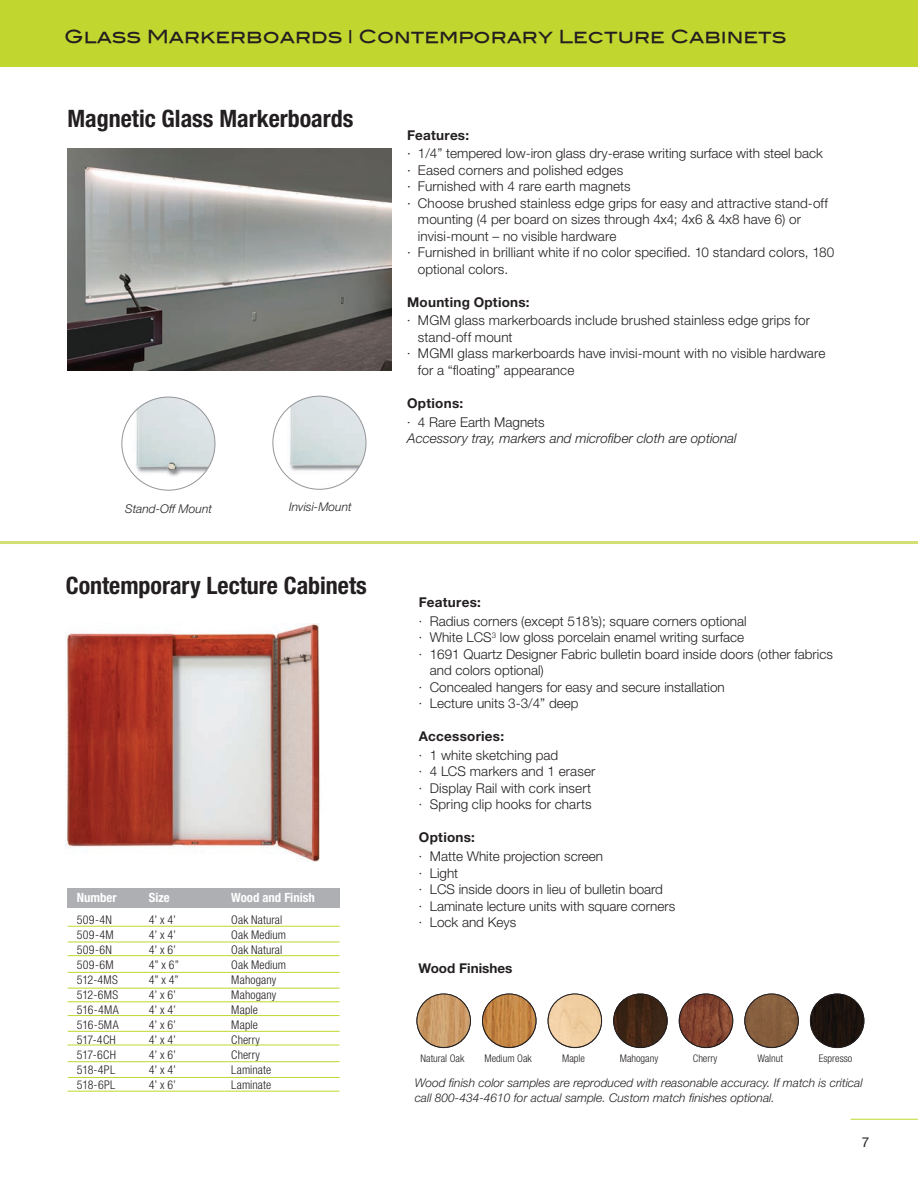
<style>
.page{position:relative;width:918px;height:1188px;background:#fff}
.page>*{position:absolute;margin:0;border:0;box-sizing:border-box;transform-origin:0 0}
.t1{font:700 condensed 24px "Helvetica Neue";color:#231f20}
.t2{font:18px "Blair Md ITCTT Medium";color:#231f20}
.t3{font:300 13.5px/18.6px "Helvetica Neue";color:#231f20}
.t4{font:italic 300 13.5px "Helvetica Neue";color:#231f20}
.t5{font:700 13.5px "Helvetica Neue";color:#231f20}
.t6{font:700 13.5px "Helvetica Neue";letter-spacing:.02em;color:#231f20}
.t7{font:13.5px "Helvetica Neue";color:#231f20}
.t8{font:700 condensed 12.75px "Helvetica Neue";color:#fff}
.t9{font:300 condensed 12px "Helvetica Neue";letter-spacing:.01em;color:#231f20}
.t10{font:italic 300 12px/14.4px "Helvetica Neue";color:#231f20}
.t11{font:300 condensed 10.5px "Helvetica Neue";color:#231f20}
.s1{font-weight:700}
.s2{font-stretch:condensed}
</style>
<div class="page">
<hr style="left:851px;top:1119px;width:67px;height:1px;background:#c1d72f">
<img style="left:66px;top:623px;width:254px;height:239px">
<img style="left:68px;top:148px;width:324px;height:223px">
<div style="left:0;top:0;width:918px;height:66px;background:#c1d72f"></div>
<img style="left:131px;top:397px;width:84px;height:80px">
<img style="left:273px;top:396px;width:93px;height:93px;border-radius:47px">
<div style="left:68px;top:888px;width:272px;height:19px;background:#aeafb3"></div>
<hr style="left:68px;top:926px;width:272px;height:1px;background:#c1d72f">
<hr style="left:68px;top:942px;width:272px;height:1px;background:#c1d72f">
<hr style="left:68px;top:955px;width:271px;height:1px;background:#c1d72f">
<hr style="left:68px;top:972px;width:272px;height:1px;background:#c1d72f">
<hr style="left:68px;top:988px;width:272px;height:1px;background:#c1d72f">
<hr style="left:68px;top:1001px;width:271px;height:1px;background:#c1d72f">
<hr style="left:68px;top:1015px;width:272px;height:1px;background:#c1d72f">
<hr style="left:68px;top:1031px;width:272px;height:1px;background:#c1d72f">
<hr style="left:68px;top:1045px;width:271px;height:1px;background:#c1d72f">
<hr style="left:68px;top:1061px;width:272px;height:1px;background:#c1d72f">
<hr style="left:68px;top:1077px;width:272px;height:1px;background:#c1d72f">
<hr style="left:68px;top:1091px;width:271px;height:1px;background:#c1d72f">
<svg style="left:417px;top:994px;width:53px;height:54px"></svg>
<svg style="left:483px;top:994px;width:53px;height:54px"></svg>
<svg style="left:614px;top:994px;width:53px;height:54px"></svg>
<img style="left:417px;top:994px;width:53px;height:53px;border-radius:27px">
<div style="left:417px;top:994px;width:54px;height:54px;border:1px solid #231f20;border-radius:50%"></div>
<img style="left:483px;top:994px;width:53px;height:53px;border-radius:27px">
<div style="left:482px;top:994px;width:54px;height:54px;border:1px solid #231f20;border-radius:50%"></div>
<img style="left:548px;top:994px;width:54px;height:53px;border-radius:27px">
<div style="left:548px;top:994px;width:54px;height:54px;border:1px solid #231f20;border-radius:50%"></div>
<img style="left:614px;top:994px;width:53px;height:53px;border-radius:27px">
<div style="left:614px;top:994px;width:53px;height:54px;border:1px solid #231f20;border-radius:50%"></div>
<img style="left:679px;top:994px;width:54px;height:53px;border-radius:27px">
<div style="left:679px;top:994px;width:54px;height:54px;border:1px solid #231f20;border-radius:50%"></div>
<img style="left:745px;top:994px;width:53px;height:53px;border-radius:27px">
<div style="left:745px;top:994px;width:53px;height:54px;border:1px solid #231f20;border-radius:50%"></div>
<img style="left:810px;top:994px;width:54px;height:53px;border-radius:27px">
<div style="left:810px;top:994px;width:54px;height:54px;border:1px solid #231f20;border-radius:50%"></div>
<hr style="left:0;top:541px;width:918px;height:3px;background:#d2e071">
<h2 class="t2" style="left:64px;top:22px;width:724px">Glass Markerboards | Contemporary Lecture Cabinets</h2>
<h1 class="t1" style="left:68px;top:104px;width:287px">Magnetic Glass Markerboards</h1>
<p class="t10" style="left:125px;top:501px;width:88px">Stand-Off Mount</p>
<p class="t10" style="left:289px;top:499px;width:64px">Invisi-Mount</p>
<h1 class="t1" style="left:66px;top:571px;width:303px">Contemporary Lecture Cabinets</h1>
<p class="t8" style="left:77px;top:890px;width:41px">Number</p>
<p class="t8" style="left:149px;top:890px;width:23px">Size</p>
<p class="t8" style="left:231px;top:890px;width:85px">Wood and Finish</p>
<p class="t9" style="left:77px;top:913px;width:37px">509-4N</p>
<p class="t9" style="left:149px;top:913px;width:29px">4’ x 4’</p>
<p class="t9" style="left:231px;top:913px;width:53px">Oak Natural</p>
<p class="t9" style="left:77px;top:928px;width:38px">509-4M</p>
<p class="t9" style="left:149px;top:928px;width:29px">4’ x 4’</p>
<p class="t9" style="left:231px;top:928px;width:56px">Oak Medium</p>
<p class="t9" style="left:77px;top:943px;width:37px">509-6N</p>
<p class="t9" style="left:149px;top:943px;width:29px">4’ x 6’</p>
<p class="t9" style="left:231px;top:943px;width:53px">Oak Natural</p>
<p class="t9" style="left:77px;top:958px;width:38px">509-6M</p>
<p class="t9" style="left:149px;top:958px;width:32px">4” x 6”</p>
<p class="t9" style="left:231px;top:958px;width:56px">Oak Medium</p>
<p class="t9" style="left:77px;top:973px;width:43px">512-4MS</p>
<p class="t9" style="left:149px;top:973px;width:31px">4” x 4”</p>
<p class="t9" style="left:231px;top:973px;width:46px">Mahogany</p>
<p class="t9" style="left:77px;top:988px;width:43px">512-6MS</p>
<p class="t9" style="left:149px;top:988px;width:29px">4’ x 6’</p>
<p class="t9" style="left:231px;top:988px;width:46px">Mahogany</p>
<p class="t9" style="left:77px;top:1003px;width:43px">516-4MA</p>
<p class="t9" style="left:149px;top:1003px;width:29px">4’ x 4’</p>
<p class="t9" style="left:231px;top:1003px;width:28px">Maple</p>
<p class="t9" style="left:77px;top:1018px;width:43px">516-5MA</p>
<p class="t9" style="left:149px;top:1018px;width:29px">4’ x 6’</p>
<p class="t9" style="left:231px;top:1018px;width:28px">Maple</p>
<p class="t9" style="left:77px;top:1033px;width:41px">517-4CH</p>
<p class="t9" style="left:149px;top:1033px;width:29px">4’ x 4’</p>
<p class="t9" style="left:231px;top:1033px;width:30px">Cherry</p>
<p class="t9" style="left:77px;top:1048px;width:41px">517-6CH</p>
<p class="t9" style="left:149px;top:1048px;width:29px">4’ x 6’</p>
<p class="t9" style="left:231px;top:1048px;width:30px">Cherry</p>
<p class="t9" style="left:77px;top:1063px;width:40px">518-4PL</p>
<p class="t9" style="left:149px;top:1063px;width:29px">4’ x 4’</p>
<p class="t9" style="left:231px;top:1063px;width:41px">Laminate</p>
<p class="t9" style="left:77px;top:1078px;width:40px">518-6PL</p>
<p class="t9" style="left:149px;top:1078px;width:29px">4’ x 6’</p>
<p class="t9" style="left:231px;top:1078px;width:41px">Laminate</p>
<p class="t6" style="left:407px;top:126px;width:63px">Features:</p>
<p class="t3" style="left:407px;top:144px;width:417px">· 1/4” tempered low-iron glass dry-erase writing surface with steel back</p>
<p class="t3" style="left:407px;top:160px;width:218px">· Eased corners and polished edges</p>
<p class="t3" style="left:407px;top:177px;width:225px">· Furnished with 4 rare earth magnets</p>
<p class="t3" style="left:407px;top:193px;width:422px">· Choose brushed stainless edge grips for easy and attractive stand-off</p>
<p class="t3" style="left:418px;top:210px;width:385px">mounting (4 per board on sizes through 4x4; 4x6 &amp; 4x8 have 6) or</p>
<p class="t3" style="left:418px;top:226px;width:200px">invisi-mount – no visible hardware</p>
<p class="t3" style="left:407px;top:243px;width:429px">· Furnished in brilliant white if no color specified. 10 standard colors, 180</p>
<p class="t3" style="left:418px;top:259px;width:92px">optional colors.</p>
<p class="t3" style="left:407px;top:292px;width:404px"><span class="s1">Mounting Options:<br></span><span class="s2">·</span> MGM glass markerboards include brushed stainless edge grips for</p>
<p class="t3" style="left:418px;top:327px;width:96px">stand-off mount</p>
<p class="t3" style="left:407px;top:344px;width:420px"><span class="s2">·</span> MGMI glass markerboards have invisi-mount with no visible hardware</p>
<p class="t3" style="left:418px;top:360px;width:158px">for a “floating” appearance</p>
<p class="t3" style="left:407px;top:393px;width:139px"><span class="s1">Options:<br></span><span class="s2">·</span> 4 Rare Earth Magnets</p>
<p class="t4" style="left:407px;top:430px;width:331px">Accessory tray, markers and microfiber cloth are optional</p>
<p class="t3" style="left:419px;top:593px;width:329px"><span class="s1">Features:<br></span><span class="s2">·</span> Radius corners (except 518’s); square corners optional</p>
<p class="t3" style="left:419px;top:628px;width:327px"><span class="s2">·</span> White LCS<sup>3</sup> low gloss porcelain enamel writing surface</p>
<p class="t3" style="left:419px;top:644px;width:415px"><span class="s2">·</span> 1691 Quartz Designer Fabric bulletin board inside doors (other fabrics</p>
<p class="t3" style="left:430px;top:661px;width:116px">and colors optional)</p>
<p class="t3" style="left:419px;top:677px;width:307px"><span class="s2">·</span> Concealed hangers for easy and secure installation</p>
<p class="t3" style="left:419px;top:694px;width:161px"><span class="s2">·</span> Lecture units 3-3/4” deep</p>
<p class="t3" style="left:419px;top:727px;width:141px"><span class="s1">Accessories:<br></span><span class="s2">·</span> 1 white sketching pad</p>
<p class="t3" style="left:419px;top:763px;width:178px;line-height:16.5px"><span class="s2">·</span> 4 LCS markers and 1 eraser <span class="s2">·</span> Display Rail with cork insert <span class="s2">·</span> Spring clip hooks for charts</p>
<p class="t3" style="left:419px;top:828px;width:186px"><span class="s1">Options:<br></span><span class="s2">·</span> Matte White projection screen</p>
<p class="t3" style="left:419px;top:864px;width:258px;line-height:16.5px"><span class="s2">·</span> Light<br><span class="s2">·</span> LCS inside doors in lieu of bulletin board<br><span class="s2">·</span> Laminate lecture units with square corners <span class="s2">·</span> Lock and Keys</p>
<p class="t5" style="left:418px;top:960px;width:95px">Wood Finishes</p>
<p class="t11" style="left:421px;top:1053px;width:45px">Natural Oak</p>
<p class="t11" style="left:485px;top:1053px;width:49px">Medium Oak</p>
<p class="t11" style="left:562px;top:1053px;width:24px">Maple</p>
<p class="t11" style="left:620px;top:1053px;width:40px">Mahogany</p>
<p class="t11" style="left:693px;top:1052px;width:26px">Cherry</p>
<p class="t11" style="left:757px;top:1052px;width:27px">Walnut</p>
<p class="t11" style="left:819px;top:1052px;width:35px">Espresso</p>
<p class="t10" style="left:415px;top:1076px;width:449px">Wood finish color samples are reproduced with reasonable accuracy. If match is critical call 800-434-4610 for actual sample. Custom match finishes optional.</p>
<p class="t7" style="left:862px;top:1132px;width:9px">7</p>
</div>
